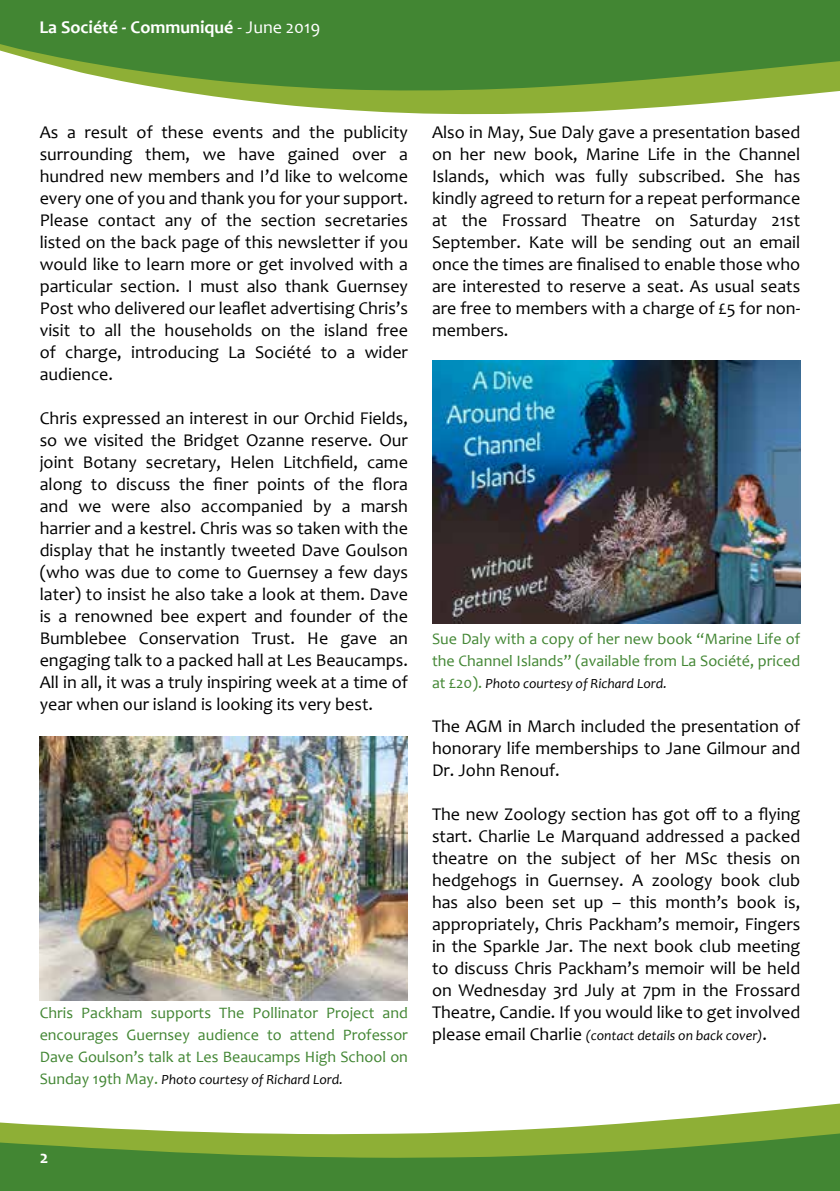
<style>
.page{position:relative;width:840px;height:1191px;background:#fff}
.page>*{position:absolute;margin:0;border:0;box-sizing:border-box;transform-origin:0 0}
.t1{font:18px/22px "Candara";color:#000;text-align:justify}
.t2{font:700 18px "Candara";color:#fff}
.t3{font:16px/22px "Candara";color:#428633;text-align:justify}
.t4{font:italic 14px "Candara";color:#000}
.s1{font-weight:400}
.s2{font-style:normal;font-size:16px;color:#428633}
.s3{font-style:normal;font-size:18px}
</style>
<div class="page">
<svg style="left:178px;top:91px;width:661px;height:24px;fill:#8eaf36"></svg>
<svg style="left:0;top:0;width:839px;height:91px;background:#518f3b"></svg>
<svg style="left:0;top:1105px;width:839px;height:86px"></svg>
<img style="left:40px;top:736px;width:368px;height:264px">
<img style="left:432px;top:360px;width:367px;height:264px">
<p class="t2" style="left:39px;top:16px;width:282px">La Société - Communiqué <span class="s1">- June 2019</span></p>
<p class="t1" style="left:40px;top:121px;width:369px">As a result of these events and the publicity surrounding them, we have gained over a hundred new members and I’d like to welcome every one of you and thank you for your support.<br>Please contact any of the section secretaries listed on the back page of this newsletter if you would like to learn more or get involved with a particular section. I must also thank Guernsey Post who delivered our leaflet advertising Chris’s visit to all the households on the island free of charge, introducing La Société to a wider audience.</p>
<p class="t1" style="left:40px;top:407px;width:369px">Chris expressed an interest in our Orchid Fields, so we visited the Bridget Ozanne reserve. Our joint Botany secretary, Helen Litchfield, came along to discuss the finer points of the flora and we were also accompanied by a marsh harrier and a kestrel. Chris was so taken with the display that he instantly tweeted Dave Goulson (who was due to come to Guernsey a few days later) to insist he also take a look at them. Dave is a renowned bee expert and founder of the Bumblebee Conservation Trust. He gave an engaging talk to a packed hall at Les Beaucamps.<br>All in all, it was a truly inspiring week at a time of year when our island is looking its very best.</p>
<p class="t3" style="left:40px;top:1001px;width:369px">Chris Packham supports The Pollinator Project and encourages Guernsey audience to attend Professor Dave Goulson’s talk at Les Beaucamps High School on</p>
<p class="t4" style="left:40px;top:1070px;width:304px"><span class="s2">Sunday 19th May.</span> Photo courtesy of Richard Lord.</p>
<p class="t1" style="left:432px;top:121px;width:369px">Also in May, Sue Daly gave a presentation based on her new book, Marine Life in the Channel Islands, which was fully subscribed. She has kindly agreed to return for a repeat performance at the Frossard Theatre on Saturday 21st September. Kate will be sending out an email once the times are finalised to enable those who are interested to reserve a seat. As usual seats are free to members with a charge of £5 for non&shy;members.</p>
<p class="t3" style="left:432px;top:627px;width:369px">Sue Daly with a copy of her new book “Marine Life of the Channel Islands” (available from La Société, priced</p>
<p class="t4" style="left:432px;top:674px;width:236px"><span class="s2">at £20).</span> Photo courtesy of Richard Lord.</p>
<p class="t1" style="left:432px;top:715px;width:369px">The AGM in March included the presentation of honorary life memberships to Jane Gilmour and Dr. John Renouf.</p>
<p class="t1" style="left:432px;top:803px;width:369px">The new Zoology section has got off to a flying start. Charlie Le Marquand addressed a packed theatre on the subject of her MSc thesis on hedgehogs in Guernsey. A zoology book club has also been set up – this month’s book is, appropriately, Chris Packham’s memoir, Fingers in the Sparkle Jar. The next book club meeting to discuss Chris Packham’s memoir will be held on Wednesday 3rd July at 7pm in the Frossard Theatre, Candie. If you would like to get involved</p>
<p class="t4" style="left:432px;top:1026px;width:336px"><span class="s3">please email Charlie</span> (contact details on back cover)<span class="s3">.</span></p>
<p class="t2" style="left:40px;top:1145px;width:10px">2</p>
</div>
